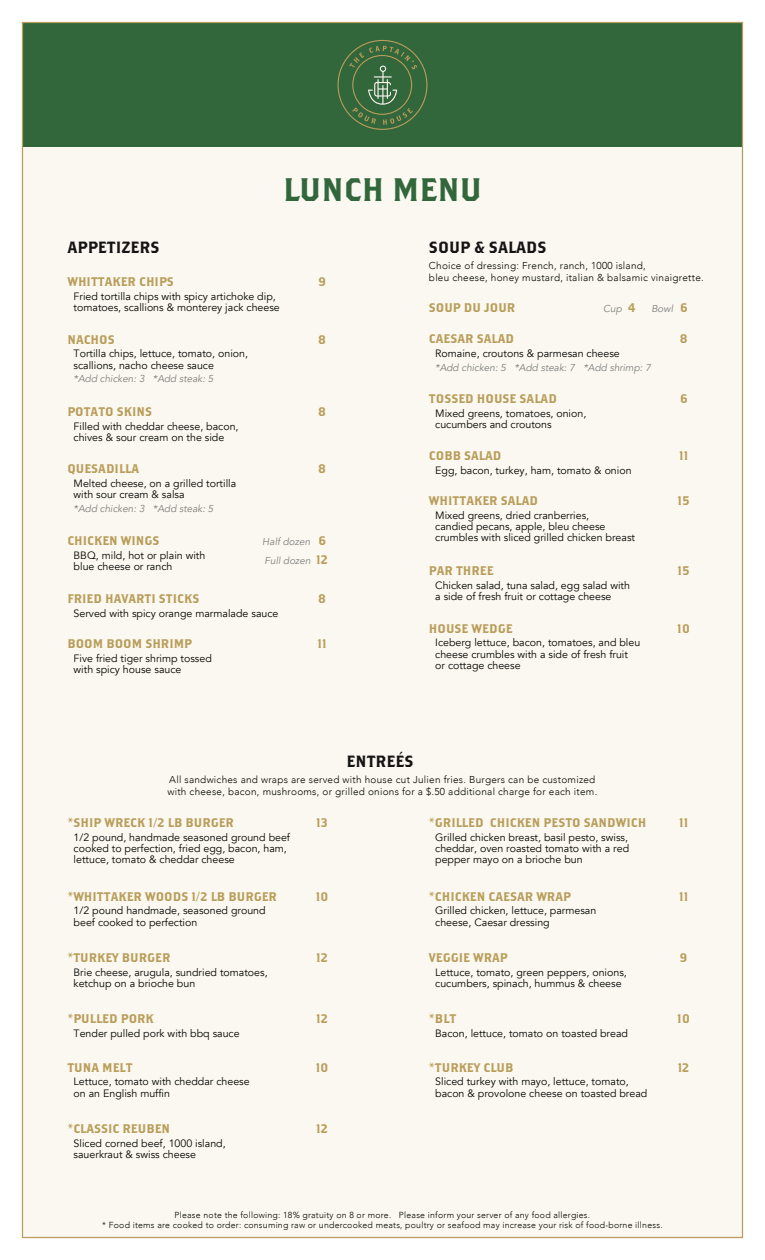
<style>
.page{position:relative;width:765px;height:1260px;background:#fff}
.page>*{position:absolute;margin:0;border:0;box-sizing:border-box;transform-origin:0 0}
.t1{font:32.5px "Brothers";color:#32663b}
.t2{font:16.25px "Brothers";color:#151414}
.t3{font:12.5px/18.5px "Brothers";color:#b99d5a}
.t4{font:10.62px/11.2px "Avenir";color:#040503}
.t5{font:300 10px/12px "Avenir";letter-spacing:.025em;color:#040503}
.t6{font:italic 10px/18.5px "Avenir";color:#7f807f}
.t7{font:300 8.75px/10.5px "Avenir";letter-spacing:.025em;color:#040503;text-align:center}
.s1{font-family:"Brothers";font-style:normal;font-size:12.5px;color:#b99d5a}
</style>
<div class="page">
<div style="left:22px;top:22px;width:720px;height:1216px;background:#faf8f0"></div>
<div style="left:22px;top:22px;width:720px;height:125px;background:#32663b"></div>
<svg style="left:338px;top:40px;width:89px;height:90px"></svg>
<h1 class="t1" style="left:283px;top:170px;width:200px">LUNCH MENU</h1>
<h2 class="t2" style="left:67px;top:238px;width:94px">APPETIZERS</h2>
<p class="t3" style="left:67px;top:272px;width:108px">WHITTAKER CHIPS</p>
<p class="t4" style="left:74px;top:291px;width:208px">Fried tortilla chips with spicy artichoke dip, tomatoes, scallions &amp; monterey jack cheese</p>
<p class="t3" style="left:318px;top:272px;width:10px">9</p>
<p class="t3" style="left:67px;top:330px;width:49px">NACHOS</p>
<p class="t4" style="left:74px;top:348px;width:176px">Tortilla chips, lettuce, tomato, onion, scallions, nacho cheese sauce</p>
<p class="t6" style="left:74px;top:370px;width:141px">*Add chicken: 3 *Add steak: 5</p>
<p class="t3" style="left:318px;top:330px;width:10px">8</p>
<p class="t3" style="left:67px;top:402px;width:86px">POTATO SKINS</p>
<p class="t4" style="left:74px;top:420px;width:166px">Filled with cheddar cheese, bacon, chives &amp; sour cream on the side</p>
<p class="t3" style="left:318px;top:402px;width:10px">8</p>
<p class="t3" style="left:67px;top:459px;width:73px">QUESADILLA</p>
<p class="t4" style="left:74px;top:478px;width:164px">Melted cheese, on a grilled tortilla with sour cream &amp; salsa</p>
<p class="t6" style="left:74px;top:499px;width:141px">*Add chicken: 3 *Add steak: 5</p>
<p class="t3" style="left:318px;top:459px;width:10px">8</p>
<p class="t3" style="left:67px;top:531px;width:94px">CHICKEN WINGS</p>
<p class="t4" style="left:74px;top:550px;width:133px">BBQ, mild, hot or plain with blue cheese or ranch</p>
<p class="t3" style="left:316px;top:531px;width:13px">6<br>12</p>
<p class="t6" style="left:262px;top:533px;width:50px">Half dozen<br>Full dozen</p>
<p class="t3" style="left:67px;top:589px;width:134px">FRIED HAVARTI STICKS</p>
<p class="t4" style="left:74px;top:608px;width:206px">Served with spicy orange marmalade sauce</p>
<p class="t3" style="left:67px;top:634px;width:126px">BOOM BOOM SHRIMP</p>
<p class="t4" style="left:74px;top:653px;width:140px">Five fried tiger shrimp tossed with spicy house sauce</p>
<p class="t3" style="left:318px;top:589px;width:10px">8</p>
<p class="t3" style="left:318px;top:634px;width:10px">11</p>
<h2 class="t2" style="left:429px;top:238px;width:119px">SOUP &amp; SALADS</h2>
<p class="t5" style="left:429px;top:260px;width:276px">Choice of dressing: French, ranch, 1000 island,<br>bleu cheese, honey mustard, italian &amp; balsamic vinaigrette.</p>
<p class="t3" style="left:429px;top:298px;width:88px">SOUP DU JOUR</p>
<p class="t6" style="left:603px;top:299px;width:34px">Cup <span class="s1">4</span></p>
<p class="t6" style="left:651px;top:299px;width:38px">Bowl <span class="s1">6</span></p>
<p class="t3" style="left:429px;top:329px;width:87px">CAESAR SALAD</p>
<p class="t3" style="left:680px;top:329px;width:10px">8</p>
<p class="t4" style="left:435px;top:348px;width:186px">Romaine, croutons &amp; parmesan cheese</p>
<p class="t6" style="left:435px;top:358px;width:217px">*Add chicken: 5 *Add steak: 7 *Add shrimp: 7</p>
<p class="t3" style="left:429px;top:389px;width:129px">TOSSED HOUSE SALAD</p>
<p class="t3" style="left:680px;top:389px;width:10px">6</p>
<p class="t4" style="left:435px;top:407px;width:153px">Mixed greens, tomatoes, onion, cucumbers and croutons</p>
<p class="t3" style="left:429px;top:446px;width:74px">COBB SALAD</p>
<p class="t4" style="left:435px;top:465px;width:198px">Egg, bacon, turkey, ham, tomato &amp; onion</p>
<p class="t3" style="left:679px;top:446px;width:10px">11</p>
<p class="t3" style="left:429px;top:491px;width:111px">WHITTAKER SALAD</p>
<p class="t4" style="left:435px;top:510px;width:201px">Mixed greens, dried cranberries,<br>candied pecans, apple, bleu cheese crumbles with sliced grilled chicken breast</p>
<p class="t3" style="left:429px;top:561px;width:66px">PAR THREE</p>
<p class="t4" style="left:435px;top:580px;width:196px">Chicken salad, tuna salad, egg salad with a side of fresh fruit or cottage cheese</p>
<p class="t3" style="left:429px;top:619px;width:85px">HOUSE WEDGE</p>
<p class="t4" style="left:435px;top:637px;width:207px">Iceberg lettuce, bacon, tomatoes, and bleu cheese crumbles with a side of fresh fruit or cottage cheese</p>
<p class="t3" style="left:678px;top:491px;width:14px">15</p>
<p class="t3" style="left:678px;top:561px;width:14px">15</p>
<p class="t3" style="left:677px;top:619px;width:14px">10</p>
<h2 class="t2" style="left:347px;top:752px;width:68px">ENTREÉS</h2>
<p class="t5" style="left:167px;top:774px;width:431px">All sandwiches and wraps are served with house cut Julien fries. Burgers can be customized with cheese, bacon, mushrooms, or grilled onions for a $.50 additional charge for each item.</p>
<p class="t3" style="left:67px;top:813px;width:168px">*SHIP WRECK 1/2 LB BURGER</p>
<p class="t3" style="left:316px;top:813px;width:13px">13</p>
<p class="t4" style="left:74px;top:832px;width:218px">1/2 pound, handmade seasoned ground beef cooked to perfection, fried egg, bacon, ham, lettuce, tomato &amp; cheddar cheese</p>
<p class="t3" style="left:429px;top:813px;width:219px">*GRILLED CHICKEN PESTO SANDWICH</p>
<p class="t4" style="left:435px;top:832px;width:195px;text-align:justify">Grilled chicken breast, basil pesto, swiss, cheddar, oven roasted tomato with a red pepper mayo on a brioche bun</p>
<p class="t3" style="left:679px;top:813px;width:10px">11</p>
<p class="t3" style="left:67px;top:887px;width:211px">*WHITTAKER WOODS 1/2 LB BURGER</p>
<p class="t3" style="left:316px;top:887px;width:14px">10</p>
<p class="t4" style="left:74px;top:905px;width:194px">1/2 pound handmade, seasoned ground beef cooked to perfection</p>
<p class="t3" style="left:429px;top:887px;width:144px">*CHICKEN CAESAR WRAP</p>
<p class="t4" style="left:435px;top:905px;width:163px">Grilled chicken, lettuce, parmesan cheese, Caesar dressing</p>
<p class="t3" style="left:679px;top:887px;width:10px">11</p>
<p class="t3" style="left:67px;top:948px;width:105px">*TURKEY BURGER</p>
<p class="t3" style="left:316px;top:948px;width:13px">12</p>
<p class="t4" style="left:74px;top:966px;width:196px">Brie cheese, arugula, sundried tomatoes, ketchup on a brioche bun</p>
<p class="t3" style="left:429px;top:948px;width:80px">VEGGIE WRAP</p>
<p class="t4" style="left:435px;top:966px;width:193px">Lettuce, tomato, green peppers, onions, cucumbers, spinach, hummus &amp; cheese</p>
<p class="t3" style="left:680px;top:948px;width:10px">9</p>
<p class="t3" style="left:67px;top:1009px;width:88px">*PULLED PORK</p>
<p class="t3" style="left:316px;top:1009px;width:13px">12</p>
<p class="t4" style="left:74px;top:1028px;width:168px">Tender pulled pork with bbq sauce</p>
<p class="t3" style="left:429px;top:1009px;width:29px">*BLT</p>
<p class="t4" style="left:435px;top:1028px;width:194px">Bacon, lettuce, tomato on toasted bread</p>
<p class="t3" style="left:677px;top:1009px;width:14px">10</p>
<p class="t3" style="left:429px;top:1058px;width:86px">*TURKEY CLUB</p>
<p class="t4" style="left:435px;top:1076px;width:214px">Sliced turkey with mayo, lettuce, tomato, bacon &amp; provolone cheese on toasted bread</p>
<p class="t3" style="left:67px;top:1058px;width:67px">TUNA MELT</p>
<p class="t3" style="left:316px;top:1058px;width:14px">10</p>
<p class="t3" style="left:678px;top:1058px;width:13px">12</p>
<p class="t4" style="left:74px;top:1076px;width:178px">Lettuce, tomato with cheddar cheese on an English muffin</p>
<p class="t3" style="left:67px;top:1119px;width:104px">*CLASSIC REUBEN</p>
<p class="t4" style="left:74px;top:1138px;width:154px">Sliced corned beef, 1000 island, sauerkraut &amp; swiss cheese</p>
<p class="t3" style="left:316px;top:1119px;width:13px">12</p>
<p class="t7" style="left:102px;top:1210px;width:562px">Please note the following: 18% gratuity on 8 or more. Please inform your server of any food allergies.<br>* Food items are cooked to order: consuming raw or undercooked meats, poultry or seafood may increase your risk of food-borne illness.</p>
</div>
